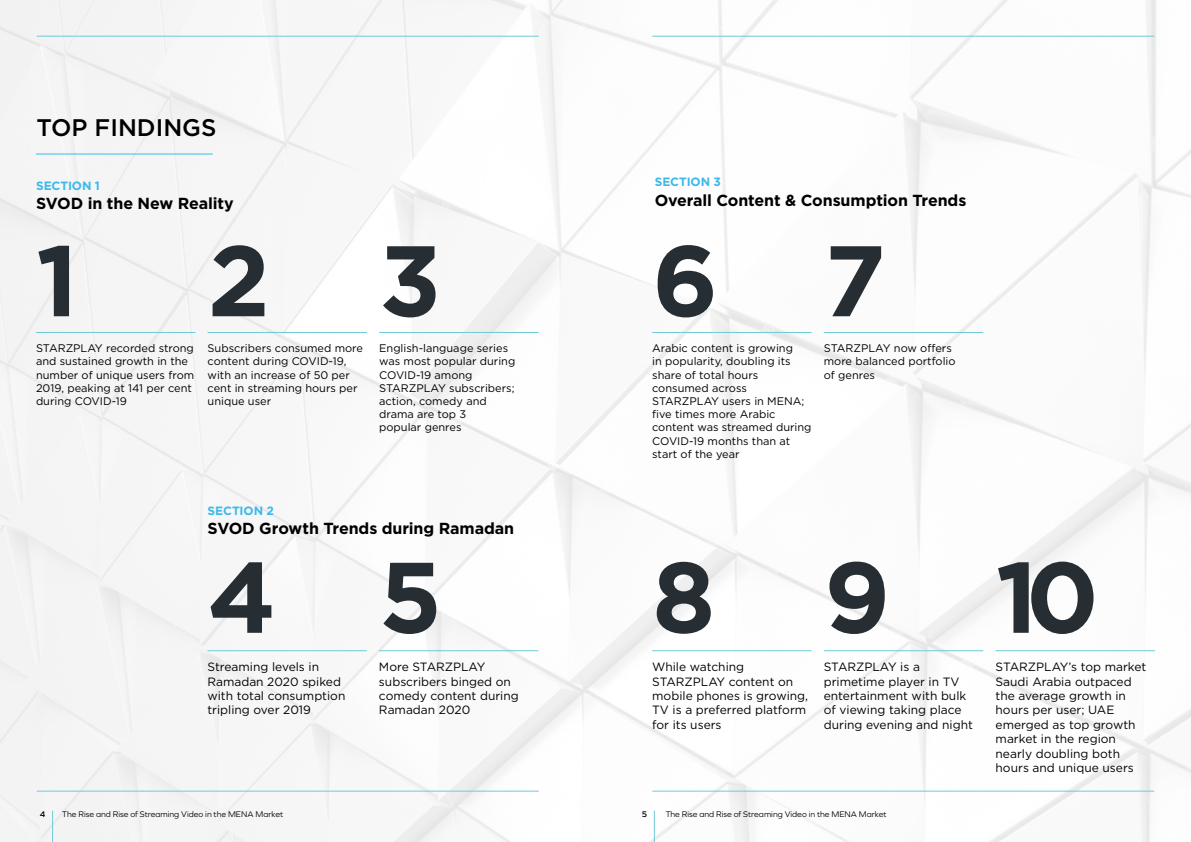
<style>
.page{position:relative;width:1191px;height:842px;background:#fff}
.page>*{position:absolute;margin:0;border:0;box-sizing:border-box;transform-origin:0 0}
.t1{font:700 100px "Gotham";color:#262e33}
.t2{font:500 24px "Gotham";color:#000}
.t3{font:700 16px "Gotham";letter-spacing:-.01em;color:#000}
.t4{font:12px/14.4px "Gotham";color:#000}
.t5{font:700 12px "Gotham";letter-spacing:-.005em;color:#3cb9eb}
.t6{font:11px/13.2px "Gotham";color:#000}
.t7{font:8.5px "Graphie";color:#000}
.t8{font:600 8.5px "Graphie";color:#000}
</style>
<div class="page">
<hr style="left:36px;top:332px;width:159px;height:1px;background:#6fcbd6">
<hr style="left:652px;top:332px;width:159px;height:1px;background:#6fcbd6">
<hr style="left:207px;top:650px;width:160px;height:1px;background:#6fcbd6">
<hr style="left:652px;top:650px;width:159px;height:1px;background:#6fcbd6">
<hr style="left:208px;top:332px;width:159px;height:1px;background:#6fcbd6">
<hr style="left:823px;top:332px;width:160px;height:1px;background:#6fcbd6">
<hr style="left:379px;top:650px;width:159px;height:1px;background:#6fcbd6">
<hr style="left:823px;top:650px;width:160px;height:1px;background:#6fcbd6">
<hr style="left:995px;top:650px;width:160px;height:1px;background:#6fcbd6">
<hr style="left:379px;top:332px;width:159px;height:1px;background:#6fcbd6">
<hr style="left:36px;top:154px;width:177px;height:1px;background:#3cb9eb">
<hr style="left:37px;top:36px;width:502px;height:1px;background:#6fcbd6">
<hr style="left:652px;top:36px;width:502px;height:1px;background:#6fcbd6">
<hr style="left:37px;top:791px;width:502px;height:1px;background:#6fcbd6">
<hr style="left:652px;top:791px;width:502px;height:1px;background:#6fcbd6">
<hr style="left:654px;top:811px;width:1px;height:31px;background:#6fcbd6">
<hr style="left:52px;top:811px;width:1px;height:31px;background:#6fcbd6">
<h2 class="t2" style="left:36px;top:112px;width:182px">TOP FINDINGS</h2>
<p class="t5" style="left:36px;top:177px;width:65px">SECTION 1</p>
<h3 class="t3" style="left:36px;top:192px;width:199px">SVOD in the New Reality</h3>
<p class="t5" style="left:654px;top:174px;width:68px">SECTION 3</p>
<h3 class="t3" style="left:654px;top:189px;width:313px">Overall Content &amp; Consumption Trends</h3>
<h1 class="t1" style="left:36px;top:215px;width:44px">1</h1>
<h1 class="t1" style="left:652px;top:215px;width:68px">6</h1>
<h1 class="t1" style="left:208px;top:215px;width:64px">2</h1>
<h1 class="t1" style="left:824px;top:215px;width:63px">7</h1>
<h1 class="t1" style="left:379px;top:215px;width:64px">3</h1>
<p class="t6" style="left:208px;top:341px;width:157px">Subscribers consumed more content during COVID-19, with an increase of 50 per cent in streaming hours per unique user</p>
<p class="t6" style="left:823px;top:341px;width:133px">STARZPLAY now offers more balanced portfolio of genres</p>
<p class="t6" style="left:36px;top:341px;width:160px">STARZPLAY recorded strong and sustained growth in the number of unique users from<br>2019, peaking at 141 per cent during COVID-19</p>
<p class="t6" style="left:652px;top:341px;width:161px">Arabic content is growing<br>in popularity, doubling its share of total hours consumed across<br>STARZPLAY users in MENA; five times more Arabic content was streamed during<br>COVID-19 months than at start of the year</p>
<p class="t6" style="left:379px;top:341px;width:138px">English-language series was most popular during<br>COVID-19 among<br>STARZPLAY subscribers; action, comedy and drama are top 3<br>popular genres</p>
<p class="t5" style="left:208px;top:503px;width:68px">SECTION 2</p>
<h3 class="t3" style="left:208px;top:518px;width:308px">SVOD Growth Trends during Ramadan</h3>
<h1 class="t1" style="left:379px;top:531px;width:64px">5</h1>
<h1 class="t1" style="left:824px;top:531px;width:276px">9 10</h1>
<h1 class="t1" style="left:207px;top:531px;width:70px">4</h1>
<h1 class="t1" style="left:652px;top:531px;width:64px">8</h1>
<p class="t4" style="left:207px;top:659px;width:140px">Streaming levels in<br>Ramadan 2020 spiked with total consumption tripling over 2019</p>
<p class="t4" style="left:379px;top:659px;width:141px">More STARZPLAY subscribers binged on comedy content during<br>Ramadan 2020</p>
<p class="t4" style="left:823px;top:659px;width:151px">STARZPLAY is a primetime player in TV entertainment with bulk of viewing taking place during evening and night</p>
<p class="t4" style="left:995px;top:659px;width:152px">STARZPLAY’s top market<br>Saudi Arabia outpaced the average growth in hours per user; UAE emerged as top growth market in the region nearly doubling both hours and unique users</p>
<p class="t4" style="left:652px;top:659px;width:157px">While watching<br>STARZPLAY content on mobile phones is growing,<br>TV is a preferred platform for its users</p>
<p class="t8" style="left:40px;top:809px;width:7px">4</p>
<p class="t7" style="left:62px;top:809px;width:222px">The Rise and Rise of Streaming Video in the MENA Market</p>
<p class="t8" style="left:642px;top:809px;width:7px">5</p>
<p class="t7" style="left:665px;top:809px;width:222px">The Rise and Rise of Streaming Video in the MENA Market</p>
</div>
